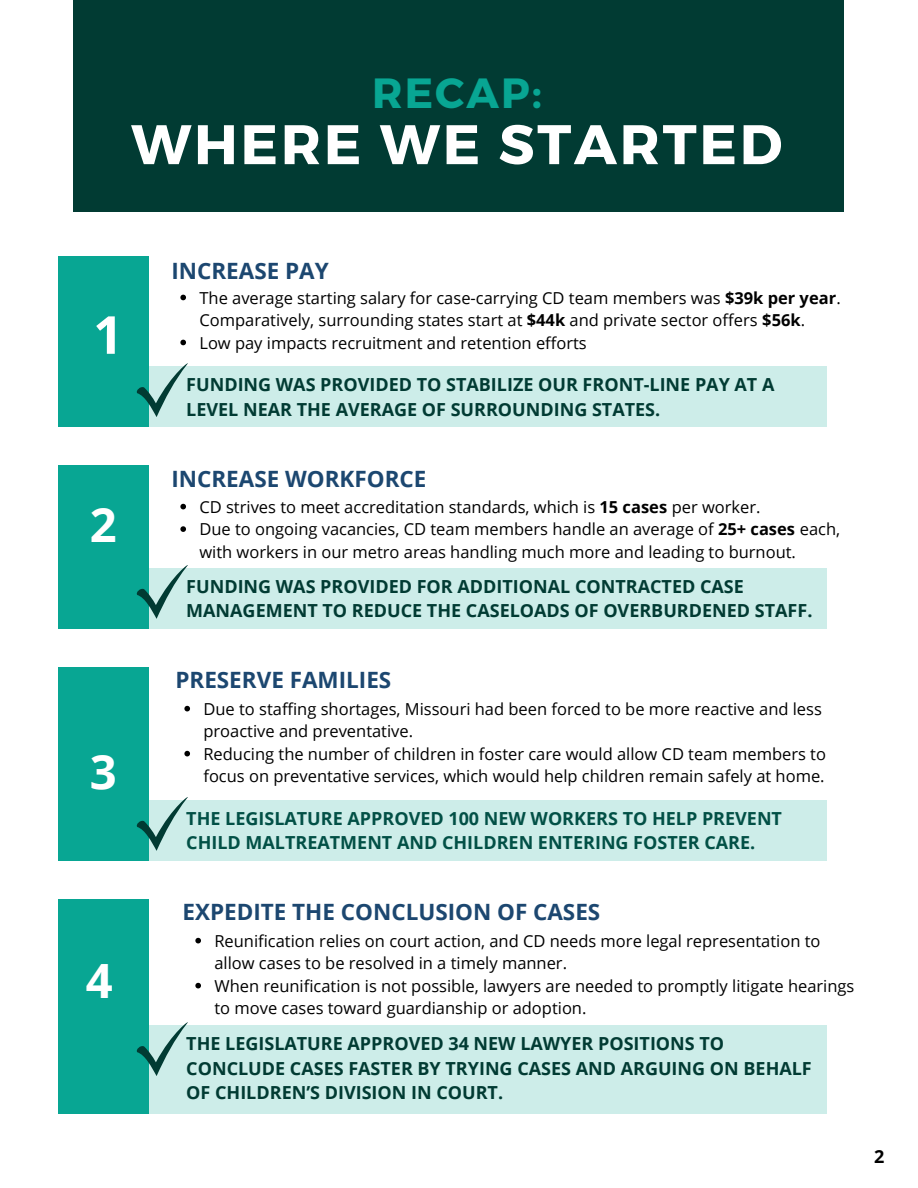
<style>
.page{position:relative;width:918px;height:1188px;background:#fff}
.page>*{position:absolute;margin:0;border:0;box-sizing:border-box;transform-origin:0 0}
.t1{font:700 55.65px "Montserrat";letter-spacing:.05em;color:#fff}
.t2{font:700 52.35px "Open Sans";color:#fff}
.t3{font:700 47.25px "Open Sans";color:#fff}
.t4{font:700 42.15px "Montserrat";letter-spacing:.05em;color:#08a693}
.t5{font:700 22.5px "Open Sans";color:#1c4770}
.t6{font:700 18px/24.8px "Open Sans";color:#013b33}
.t7{font:700 18px "Open Sans";color:#000}
.t8{font:16.5px/22.5px "Open Sans";color:#000}
.s1{font-weight:700}
</style>
<div class="page">
<div style="left:74px;top:0;width:770px;height:211px;background:#013b33"></div>
<div style="left:58px;top:257px;width:90px;height:170px;background:#08a693"></div>
<div style="left:143px;top:366px;width:683px;height:61px;background:#cdede9"></div>
<svg style="left:136px;top:359px;width:52px;height:58px"></svg>
<svg style="left:180px;top:295px;width:6px;height:5px"></svg>
<svg style="left:180px;top:340px;width:6px;height:5px"></svg>
<div style="left:58px;top:465px;width:90px;height:164px;background:#08a693"></div>
<div style="left:143px;top:568px;width:683px;height:61px;background:#cdede9"></div>
<svg style="left:136px;top:561px;width:52px;height:57px"></svg>
<svg style="left:180px;top:504px;width:6px;height:5px"></svg>
<svg style="left:180px;top:526px;width:6px;height:6px"></svg>
<div style="left:58px;top:667px;width:90px;height:194px;background:#08a693"></div>
<div style="left:143px;top:800px;width:683px;height:61px;background:#cdede9"></div>
<svg style="left:136px;top:793px;width:52px;height:57px"></svg>
<svg style="left:184px;top:706px;width:6px;height:5px"></svg>
<svg style="left:184px;top:751px;width:6px;height:5px"></svg>
<div style="left:143px;top:1025px;width:683px;height:88px;background:#cdede9"></div>
<div style="left:58px;top:899px;width:90px;height:214px;background:#08a693"></div>
<svg style="left:136px;top:1018px;width:52px;height:58px"></svg>
<svg style="left:195px;top:938px;width:6px;height:5px"></svg>
<svg style="left:195px;top:983px;width:6px;height:5px"></svg>
<p class="t4" style="left:372px;top:66px;width:172px">RECAP:</p>
<p class="t1" style="left:131px;top:108px;width:653px">WHERE WE STARTED</p>
<h2 class="t2" style="left:93px;top:298px;width:31px">1</h2>
<p class="t3" style="left:90px;top:491px;width:28px">2</p>
<p class="t3" style="left:90px;top:738px;width:28px">3</p>
<h2 class="t3" style="left:86px;top:948px;width:28px">4</h2>
<p class="t5" style="left:171px;top:255px;width:159px">INCREASE PAY</p>
<p class="t8" style="left:199px;top:286px;width:643px">The average starting salary for case-carrying CD team members was <span class="s1">$39k per year</span>.<br>Comparatively, surrounding states start at <span class="s1">$44k</span> and private sector offers <span class="s1">$56k</span>.</p>
<p class="t8" style="left:199px;top:331px;width:389px">Low pay impacts recruitment and retention efforts</p>
<h3 class="t6" style="left:186px;top:371px;width:590px">FUNDING WAS PROVIDED TO STABILIZE OUR FRONT-LINE PAY AT A<br>LEVEL NEAR THE AVERAGE OF SURROUNDING STATES.</h3>
<p class="t5" style="left:171px;top:463px;width:257px">INCREASE WORKFORCE</p>
<h2 class="t8" style="left:199px;top:495px;width:563px">CD strives to meet accreditation standards, which is <span class="s1">15 cases</span> per worker.</h2>
<p class="t8" style="left:199px;top:518px;width:642px">Due to ongoing vacancies, CD team members handle an average of <span class="s1">25+ cases</span> each, with workers in our metro areas handling much more and leading to burnout.</p>
<p class="t6" style="left:186px;top:573px;width:628px">FUNDING WAS PROVIDED FOR ADDITIONAL CONTRACTED CASE<br>MANAGEMENT TO REDUCE THE CASELOADS OF OVERBURDENED STAFF.</p>
<h3 class="t5" style="left:175px;top:664px;width:217px">PRESERVE FAMILIES</h3>
<p class="t8" style="left:203px;top:697px;width:620px">Due to staffing shortages, Missouri had been forced to be more reactive and less proactive and preventative.</p>
<h2 class="t8" style="left:203px;top:742px;width:624px">Reducing the number of children in foster care would allow CD team members to</h2>
<h2 class="t8" style="left:203px;top:765px;width:623px">focus on preventative services, which would help children remain safely at home.</h2>
<p class="t6" style="left:186px;top:805px;width:597px">THE LEGISLATURE APPROVED 100 NEW WORKERS TO HELP PREVENT<br>CHILD MALTREATMENT AND CHILDREN ENTERING FOSTER CARE.</p>
<p class="t5" style="left:182px;top:896px;width:419px">EXPEDITE THE CONCLUSION OF CASES</p>
<h3 class="t8" style="left:214px;top:929px;width:608px">Reunification relies on court action, and CD needs more legal representation to allow cases to be resolved in a timely manner.</h3>
<p class="t8" style="left:214px;top:974px;width:642px">When reunification is not possible, lawyers are needed to promptly litigate hearings to move cases toward guardianship or adoption.</p>
<p class="t6" style="left:186px;top:1030px;width:627px">THE LEGISLATURE APPROVED 34 NEW LAWYER POSITIONS TO<br>CONCLUDE CASES FASTER BY TRYING CASES AND ARGUING ON BEHALF<br>OF CHILDREN’S DIVISION IN COURT.</p>
<h1 class="t7" style="left:874px;top:1144px;width:12px">2</h1>
</div>
